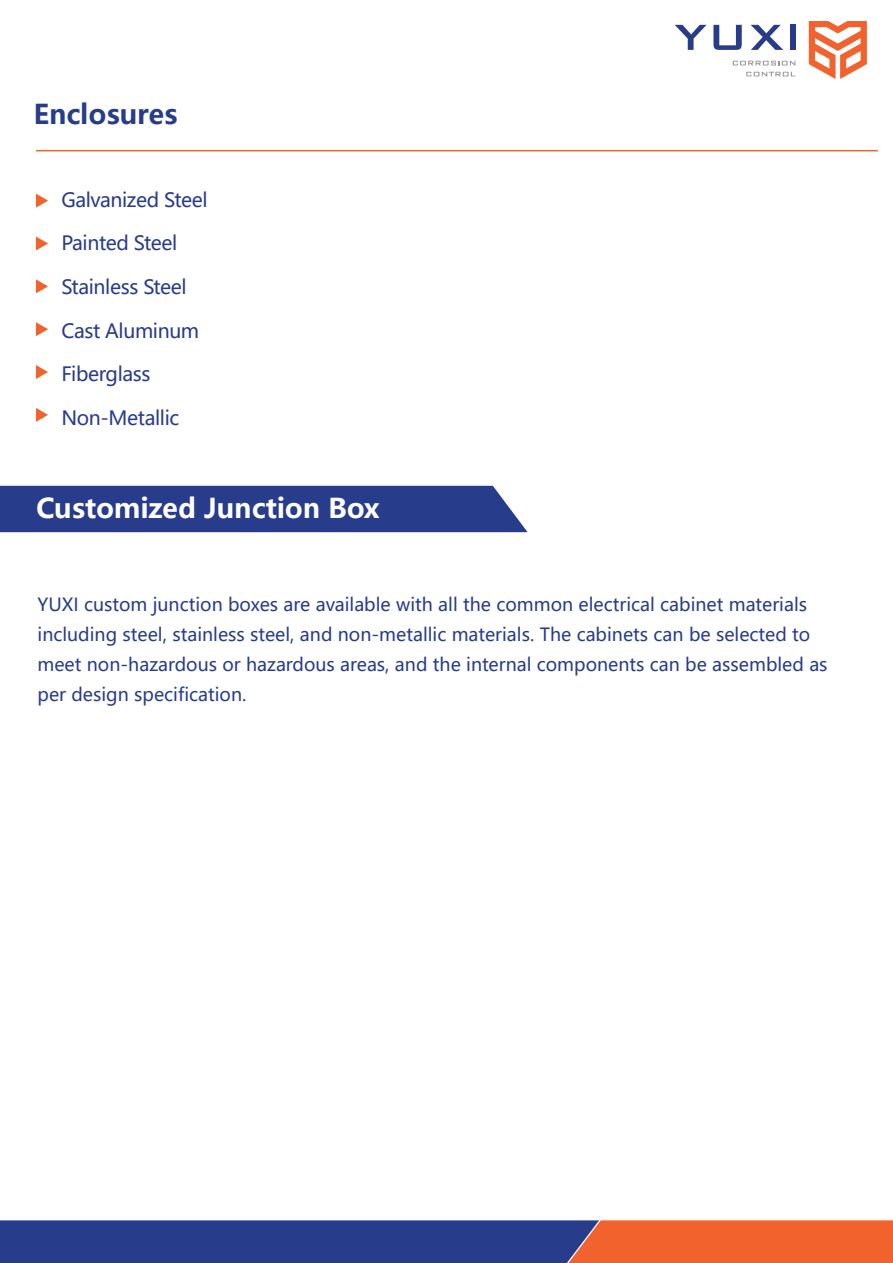
<style>
.page{position:relative;width:893px;height:1263px;background:#fff}
.page>*{position:absolute;margin:0;border:0;box-sizing:border-box;transform-origin:0 0}
.t1{font:700 27px "Microsoft Ya Hei";color:#fff}
.t2{font:700 27px "Microsoft Ya Hei";color:#283c8c}
.t3{font:19.5px "Microsoft Ya Hei";letter-spacing:-.02em;color:#283c8c}
.t4{font:18px/30px "Microsoft Ya Hei";color:#283c8c}
</style>
<div class="page">
<svg style="left:0;top:1220px;width:893px;height:43px;background:#6f4b6c"></svg>
<hr style="left:36px;top:150px;width:842px;height:1px;background:#f2622c">
<svg style="left:809px;top:21px;width:58px;height:58px"></svg>
<svg style="left:675px;top:25px;width:32px;height:25px"></svg>
<svg style="left:713px;top:25px;width:29px;height:25px"></svg>
<svg style="left:751px;top:25px;width:32px;height:25px"></svg>
<div style="left:790px;top:25px;width:5px;height:25px;background:#283c8c"></div>
<svg style="left:733px;top:61px;width:62px;height:4px"></svg>
<svg style="left:746px;top:72px;width:49px;height:4px"></svg>
<svg style="left:36px;top:194px;width:12px;height:14px"></svg>
<svg style="left:36px;top:236px;width:12px;height:14px"></svg>
<svg style="left:36px;top:279px;width:12px;height:14px"></svg>
<svg style="left:36px;top:322px;width:12px;height:14px"></svg>
<svg style="left:36px;top:365px;width:12px;height:14px"></svg>
<svg style="left:36px;top:408px;width:12px;height:14px"></svg>
<div style="left:0;top:486px;width:528px;height:46px;background:#283c8c"></div>
<h1 class="t2" style="left:34px;top:95px;width:145px">Enclosures</h1>
<p class="t3" style="left:61px;top:186px;width:148px">Galvanized Steel</p>
<p class="t3" style="left:61px;top:230px;width:117px">Painted Steel</p>
<p class="t3" style="left:61px;top:274px;width:127px">Stainless Steel</p>
<p class="t3" style="left:61px;top:317px;width:139px">Cast Aluminum</p>
<p class="t3" style="left:61px;top:361px;width:91px">Fiberglass</p>
<p class="t3" style="left:61px;top:405px;width:119px">Non-Metallic</p>
<h1 class="t1" style="left:36px;top:489px;width:345px">Customized Junction Box</h1>
<p class="t4" style="left:38px;top:589px;width:792px">YUXI custom junction boxes are available with all the common electrical cabinet materials including steel, stainless steel, and non-metallic materials. The cabinets can be selected to meet non-hazardous or hazardous areas, and the internal components can be assembled as per design specification.</p>
</div>
